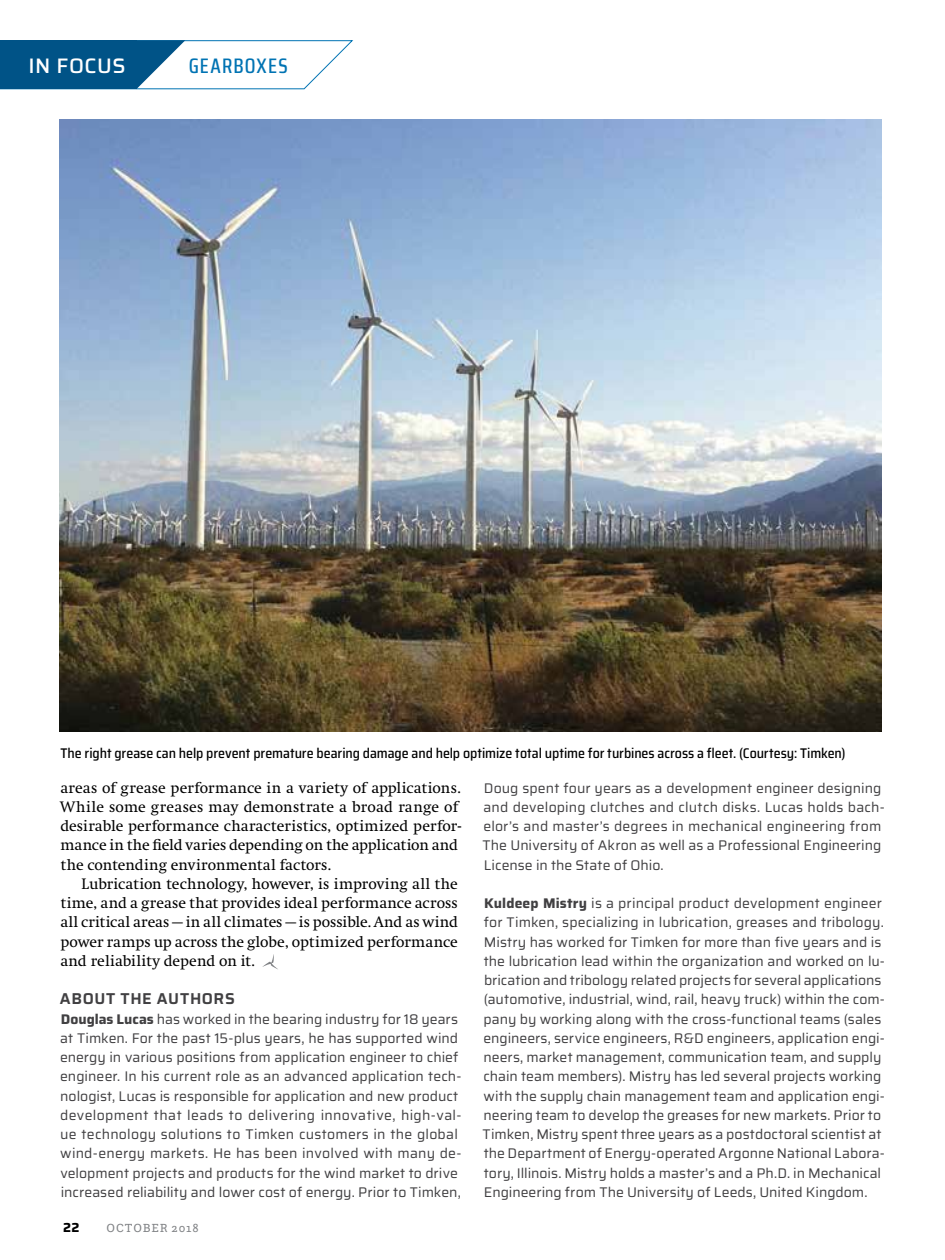
<style>
.page{position:relative;width:945px;height:1260px;background:#fff}
.page>*{position:absolute;margin:0;border:0;box-sizing:border-box;transform-origin:0 0}
.t1{font:500 21px "Saira Condensed";letter-spacing:.055em;color:#0073b3}
.t2{font:500 21px "Saira";letter-spacing:.025em;color:#fff}
.t3{font:15.75px/19.2px "Swift";letter-spacing:.005em;color:#000}
.t4{font:600 15.75px "Saira";letter-spacing:.045em;color:#414042}
.t5{font:14px/19.2px "Saira";letter-spacing:.005em;color:#414042}
.t6{font:500 semi-condensed 14px "Saira";letter-spacing:-.005em;color:#000}
.t7{font:700 13.12px "Saira";color:#000}
.t8{font:12.25px "Questa Slab";letter-spacing:.07em;color:#808285}
.s1{font-weight:700}
</style>
<div class="page">
<svg style="left:262px;top:954px;width:16px;height:15px"></svg>
<img style="left:60px;top:120px;width:822px;height:611px">
<svg style="left:0;top:40px;width:354px;height:50px"></svg>
<h1 class="t2" style="left:29px;top:50px;width:98px">IN FOCUS</h1>
<h1 class="t1" style="left:189px;top:50px;width:100px">GEARBOXES</h1>
<p class="t6" style="left:60px;top:742px;width:787px">The right grease can help prevent premature bearing damage and help optimize total uptime for turbines across a fleet. (Courtesy: Timken)</p>
<p class="t3" style="left:60px;top:778px;width:403px">areas of grease performance in a variety of applications.<br>While some greases may demonstrate a broad range of desirable performance characteristics, optimized perfor&shy;mance in the field varies depending on the application and the contending environmental factors.</p>
<p class="t3" style="left:60px;top:874px;width:399px;text-align:justify;text-indent:21px">Lubrication technology, however, is improving all the time, and a grease that provides ideal performance across all critical areas — in all climates — is possible. And as wind power ramps up across the globe, optimized performance and reliability depend on it.</p>
<p class="t4" style="left:60px;top:987px;width:177px">ABOUT THE AUTHORS</p>
<p class="t5" style="left:60px;top:1009px;width:403px"><span class="s1">Douglas Lucas</span> has worked in the bearing industry for 18 years at Timken. For the past 15-plus years, he has supported wind energy in various positions from application engineer to chief engineer. In his current role as an advanced application tech&shy;nologist, Lucas is responsible for application and new product development that leads to delivering innovative, high-val&shy;ue technology solutions to Timken customers in the global wind-energy markets. He has been involved with many de&shy;velopment projects and products for the wind market to drive increased reliability and lower cost of energy. Prior to Timken,</p>
<p class="t7" style="left:63px;top:1218px;width:18px">22</p>
<p class="t8" style="left:107px;top:1220px;width:94px">OCTOBER 2018</p>
<p class="t5" style="left:483px;top:778px;width:404px">Doug spent four years as a development engineer designing and developing clutches and clutch disks. Lucas holds bach&shy;elor’s and master’s degrees in mechanical engineering from The University of Akron as well as a Professional Engineering License in the State of Ohio.</p>
<p class="t5" style="left:483px;top:893px;width:404px"><span class="s1">Kuldeep Mistry</span> is a principal product development engineer for Timken, specializing in lubrication, greases and tribology.<br>Mistry has worked for Timken for more than five years and is the lubrication lead within the organization and worked on lu&shy;brication and tribology related projects for several applications (automotive, industrial, wind, rail, heavy truck) within the com&shy;pany by working along with the cross-functional teams (sales engineers, service engineers, R&amp;D engineers, application engi&shy;neers, market management, communication team, and supply chain team members). Mistry has led several projects working with the supply chain management team and application engi&shy;neering team to develop the greases for new markets. Prior to Timken, Mistry spent three years as a postdoctoral scientist at the Department of Energy-operated Argonne National Labora&shy;tory, Illinois. Mistry holds a master’s and a Ph.D. in Mechanical Engineering from The University of Leeds, United Kingdom.</p>
</div>
